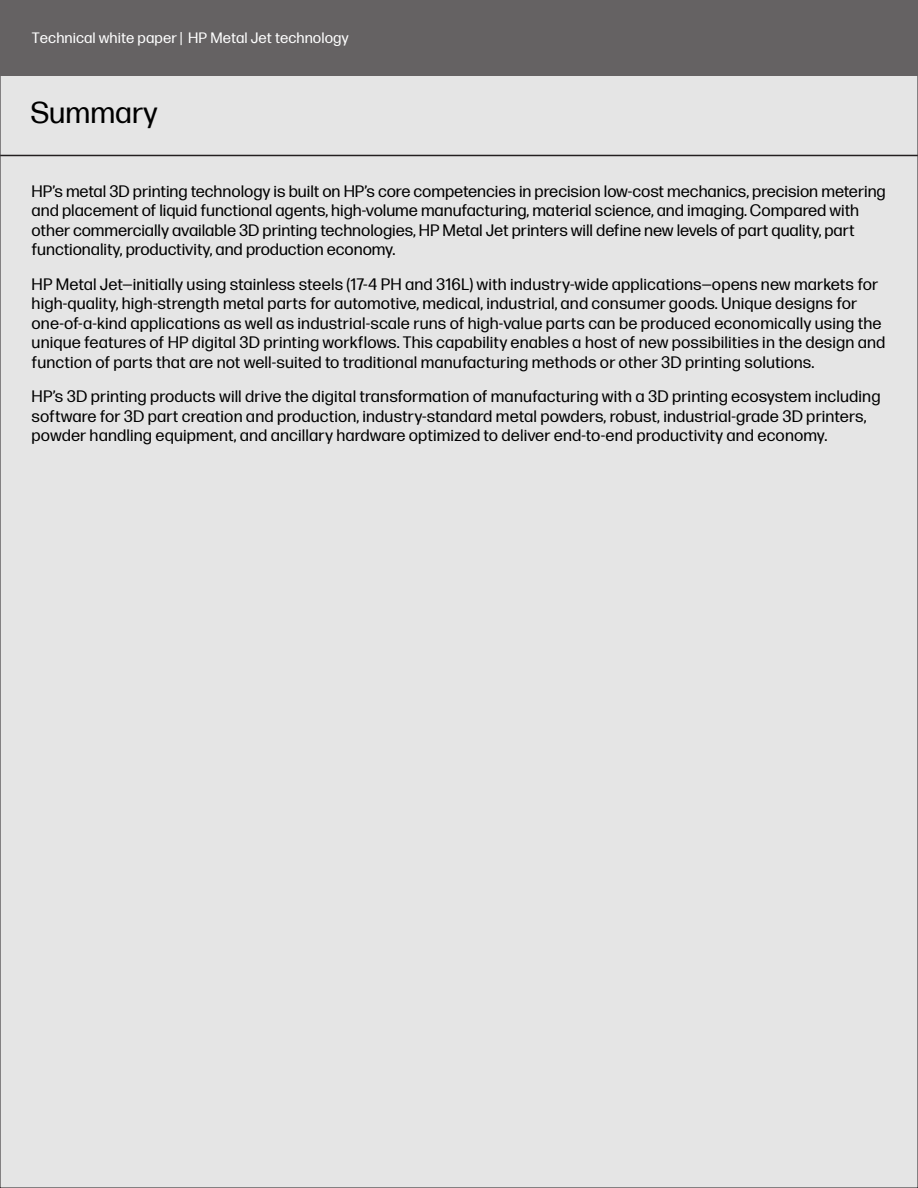
<style>
.page{position:relative;width:918px;height:1188px;background:#e5e5e5}
.page>*{position:absolute;margin:0;border:0;box-sizing:border-box;transform-origin:0 0}
.t1{font:30px "Forma DJR Micro";color:#000}
.t2{font:16.5px/19.5px "Forma DJR Micro";letter-spacing:.005em;color:#000}
.t3{font:15px "Forma DJR Micro";letter-spacing:.005em;color:#fff}
</style>
<div class="page">
<hr style="left:0;top:155px;width:918px;height:1px;background:#231f20">
<div style="left:0;top:0;width:918px;height:75px;background:#656263"></div>
<p class="t3" style="left:32px;top:27px;width:318px">Technical white paper | HP Metal Jet technology</p>
<h1 class="t1" style="left:30px;top:91px;width:129px">Summary</h1>
<p class="t2" style="left:32px;top:180px;width:856px">HP’s metal 3D printing technology is built on HP’s core competencies in precision low-cost mechanics, precision metering and placement of liquid functional agents, high-volume manufacturing, material science, and imaging. Compared with other commercially available 3D printing technologies, HP Metal Jet printers will define new levels of part quality, part functionality, productivity, and production economy.</p>
<p class="t2" style="left:32px;top:273px;width:855px">HP Metal Jet—initially using stainless steels (17-4 PH and 316L) with industry-wide applications—opens new markets for high-quality, high-strength metal parts for automotive, medical, industrial, and consumer goods. Unique designs for one-of-a-kind applications as well as industrial-scale runs of high-value parts can be produced economically using the unique features of HP digital 3D printing workflows. This capability enables a host of new possibilities in the design and function of parts that are not well-suited to traditional manufacturing methods or other 3D printing solutions.</p>
<p class="t2" style="left:32px;top:386px;width:850px">HP’s 3D printing products will drive the digital transformation of manufacturing with a 3D printing ecosystem including software for 3D part creation and production, industry-standard metal powders, robust, industrial-grade 3D printers, powder handling equipment, and ancillary hardware optimized to deliver end-to-end productivity and economy.</p>
</div>
